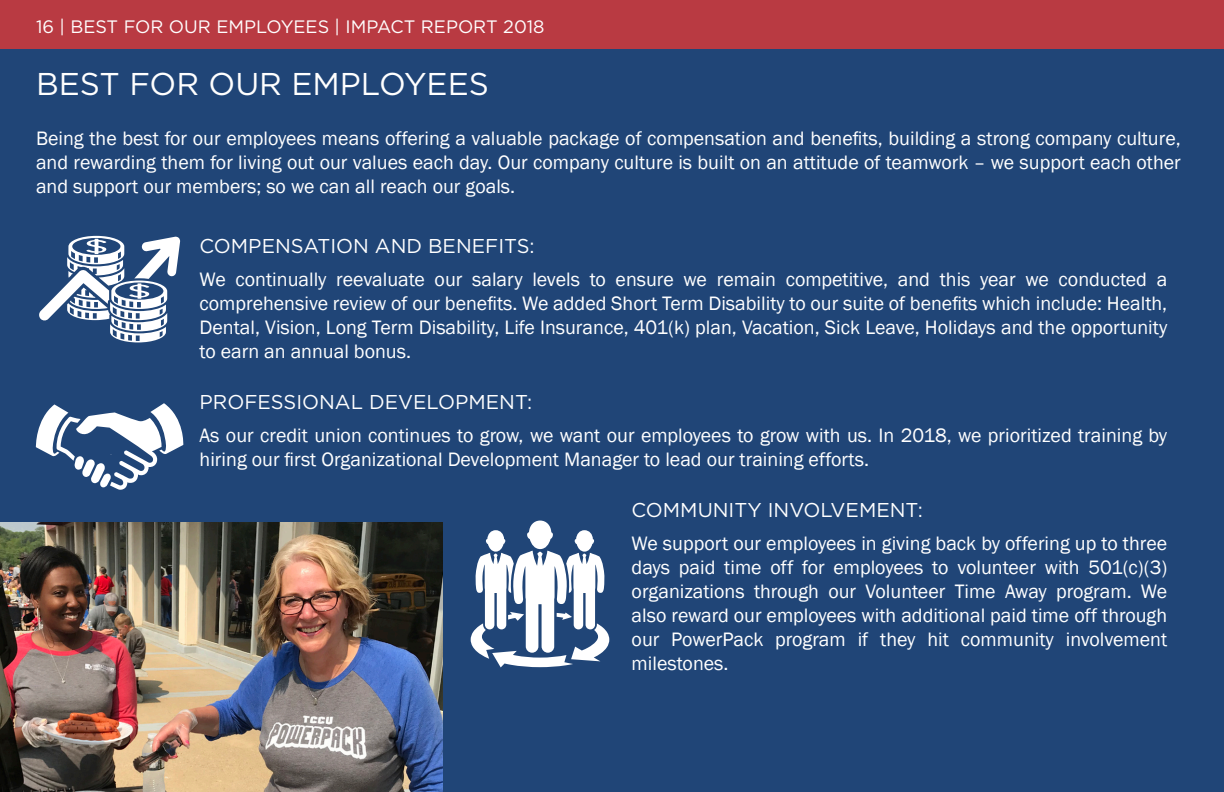
<style>
.page{position:relative;width:1224px;height:792px;background:#fff}
.page>*{position:absolute;margin:0;border:0;box-sizing:border-box;transform-origin:0 0}
.t1{font:31.6px "Gotham";color:#fff}
.t2{font:20px/24px "Franklin Gothic";color:#fff;text-align:justify}
.t3{font:20px "Gotham";color:#fff}
.t4{font:18px "Gotham";color:#fff}
</style>
<div class="page">
<div style="left:0;top:36px;width:1224px;height:756px;background:#204577"></div>
<img style="left:0;top:522px;width:442px;height:270px">
<svg style="left:35px;top:403px;width:149px;height:87px"></svg>
<svg style="left:39px;top:236px;width:141px;height:106px"></svg>
<svg style="left:471px;top:521px;width:138px;height:146px"></svg>
<div style="left:0;top:0;width:1224px;height:49px;background:#b93a42"></div>
<p class="t4" style="left:36px;top:17px;width:510px">16 | BEST FOR OUR EMPLOYEES | IMPACT REPORT 2018</p>
<h1 class="t1" style="left:36px;top:66px;width:455px">BEST FOR OUR EMPLOYEES</h1>
<p class="t2" style="left:36px;top:127px;width:1146px">Being the best for our employees means offering a valuable package of compensation and benefits, building a strong company culture, and rewarding them for living out our values each day. Our company culture is built on an attitude of teamwork – we support each other and support our members; so we can all reach our goals.</p>
<p class="t3" style="left:200px;top:234px;width:337px">COMPENSATION AND BENEFITS:</p>
<p class="t2" style="left:200px;top:267px;width:969px">We continually reevaluate our salary levels to ensure we remain competitive, and this year we conducted a comprehensive review of our benefits. We added Short Term Disability to our suite of benefits which include: Health, Dental, Vision, Long Term Disability, Life Insurance, 401(k) plan, Vacation, Sick Leave, Holidays and the opportunity to earn an annual bonus.</p>
<p class="t3" style="left:200px;top:390px;width:334px">PROFESSIONAL DEVELOPMENT:</p>
<p class="t2" style="left:200px;top:423px;width:969px">As our credit union continues to grow, we want our employees to grow with us. In 2018, we prioritized training by hiring our first Organizational Development Manager to lead our training efforts.</p>
<p class="t3" style="left:632px;top:498px;width:293px">COMMUNITY INVOLVEMENT:</p>
<p class="t2" style="left:632px;top:531px;width:537px">We support our employees in giving back by offering up to three days paid time off for employees to volunteer with 501(c)(3) organizations through our Volunteer Time Away program. We also reward our employees with additional paid time off through our PowerPack program if they hit community involvement milestones.</p>
</div>
